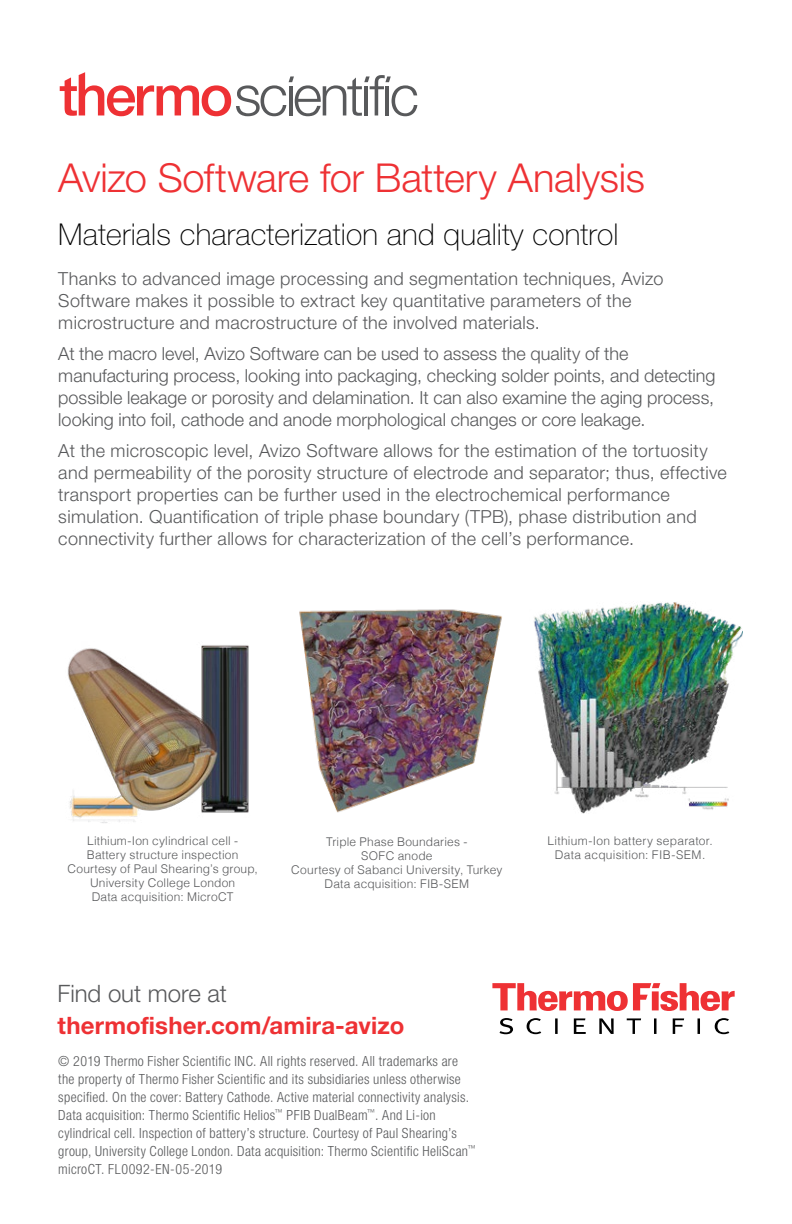
<style>
.page{position:relative;width:792px;height:1224px;background:#fff}
.page>*{position:absolute;margin:0;border:0;box-sizing:border-box;transform-origin:0 0}
.t1{font:300 39.8px "Helvetica Neue LT Pro";letter-spacing:-.005em;color:#ee3134}
.t2{font:100 30.2px "Helvetica Neue LT Pro";letter-spacing:.005em;color:#000}
.t3{font:700 24px "Helvetica Neue LT Pro";letter-spacing:.005em;color:#ee3134}
.t4{font:300 24px "Helvetica Neue LT Pro";letter-spacing:-.005em;color:#58595b}
.t5{font:300 18px/22px "Helvetica Neue LT Pro";letter-spacing:.015em;color:#58595b}
.t6{font:300 condensed 14px/18px "Helvetica Neue LT Pro";letter-spacing:.025em;color:#58595b}
.t7{font:300 12px/14px "Helvetica";letter-spacing:.015em;color:#58595b;text-align:center}
</style>
<div class="page">
<svg style="left:60px;top:72px;width:357px;height:44px"></svg>
<svg style="left:492px;top:983px;width:243px;height:28px"></svg>
<svg style="left:499px;top:1018px;width:230px;height:16px"></svg>
<img style="left:67px;top:645px;width:182px;height:178px">
<img style="left:299px;top:609px;width:203px;height:204px">
<img style="left:534px;top:602px;width:208px;height:211px">
<h1 class="t1" style="left:58px;top:153px;width:588px">Avizo Software for Battery Analysis</h1>
<h2 class="t2" style="left:58px;top:216px;width:562px">Materials characterization and quality control</h2>
<p class="t5" style="left:58px;top:267px;width:607px">Thanks to advanced image processing and segmentation techniques, Avizo<br>Software makes it possible to extract key quantitative parameters of the microstructure and macrostructure of the involved materials.</p>
<p class="t5" style="left:58px;top:342px;width:659px">At the macro level, Avizo Software can be used to assess the quality of the manufacturing process, looking into packaging, checking solder points, and detecting possible leakage or porosity and delamination. It can also examine the aging process, looking into foil, cathode and anode morphological changes or core leakage.</p>
<p class="t5" style="left:58px;top:439px;width:670px">At the microscopic level, Avizo Software allows for the estimation of the tortuosity and permeability of the porosity structure of electrode and separator; thus, effective transport properties can be further used in the electrochemical performance simulation. Quantification of triple phase boundary (TPB), phase distribution and connectivity further allows for characterization of the cell’s performance.</p>
<p class="t7" style="left:67px;top:833px;width:192px">Lithium-Ion cylindrical cell -<br>Battery structure inspection<br>Courtesy of Paul Shearing’s group,<br>University College London<br>Data acquisition: MicroCT</p>
<p class="t7" style="left:291px;top:834px;width:213px">Triple Phase Boundaries -<br>SOFC anode<br>Courtesy of Sabanci University, Turkey<br>Data acquisition: FIB-SEM</p>
<p class="t7" style="left:547px;top:833px;width:167px">Lithium-Ion battery separator.<br>Data acquisition: FIB-SEM.</p>
<h3 class="t4" style="left:58px;top:979px;width:171px">Find out more at</h3>
<h3 class="t3" style="left:58px;top:1010px;width:348px">thermofisher.com/amira-avizo</h3>
<p class="t6" style="left:58px;top:1052px;width:419px">© 2019 Thermo Fisher Scientific INC. All rights reserved. All trademarks are the property of Thermo Fisher Scientific and its subsidiaries unless otherwise specified. On the cover: Battery Cathode. Active material connectivity analysis.<br>Data acquisition: Thermo Scientific Helios<sup>™</sup> PFIB DualBeam<sup>™</sup>. And Li-ion cylindrical cell. Inspection of battery’s structure. Courtesy of Paul Shearing’s group, University College London. Data acquisition: Thermo Scientific HeliScan<sup>™ </sup>microCT. FL0092-EN-05-2019</p>
</div>
